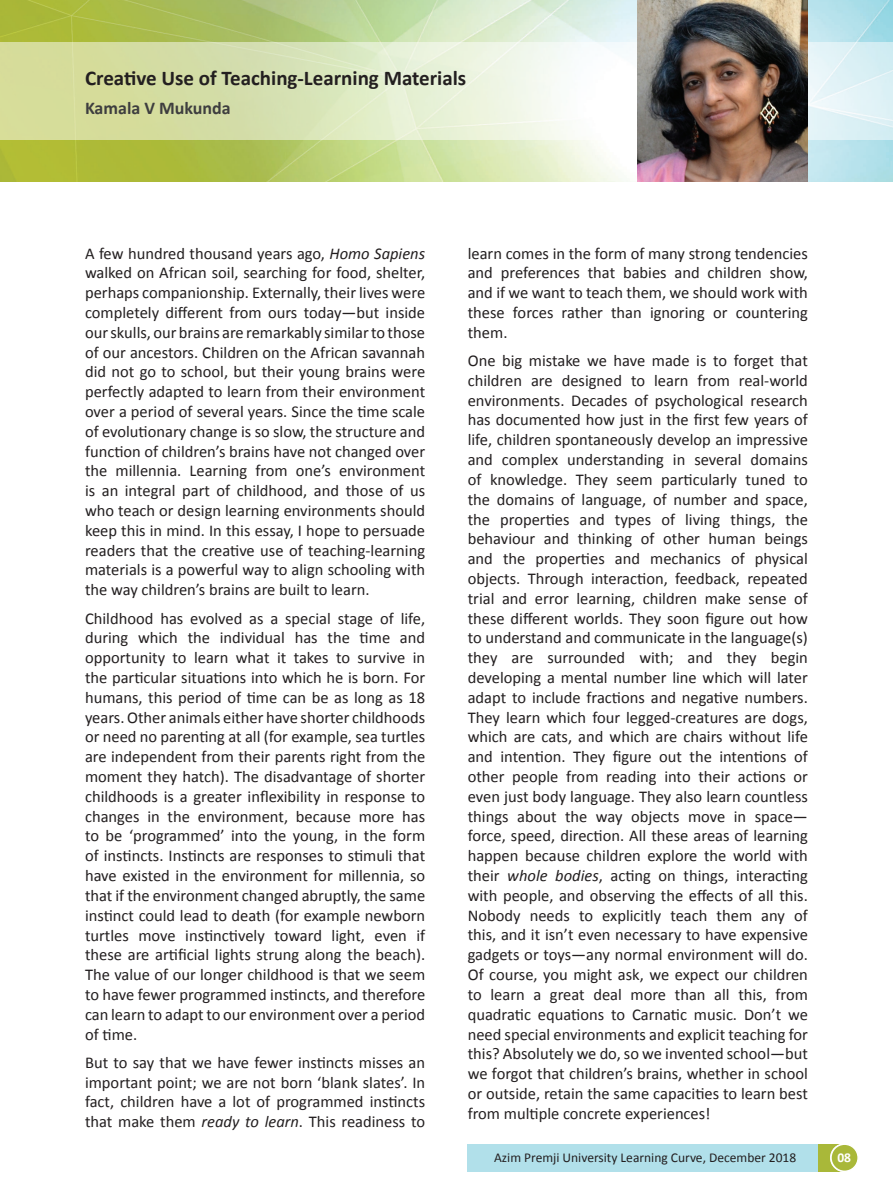
<style>
.page{position:relative;width:893px;height:1191px;background:#fff}
.page>*{position:absolute;margin:0;border:0;box-sizing:border-box;transform-origin:0 0}
.t1{font:700 21px "Calibri";color:#231f20}
.t2{font:700 18px "Calibri";color:#3e3e3f}
.t3{font:16.5px/19.8px "Calibri";color:#231f20;text-align:justify}
.t4{font:13.5px "Calibri";color:#231f20}
.t5{font:700 13.5px "Calibri";color:#fff}
.s1{font-style:italic}
</style>
<div class="page">
<img style="left:0;top:0;width:893px;height:181px">
<svg style="left:0;top:42px;width:893px;height:98px;background:#e0e9c8"></svg>
<img style="left:637px;top:0;width:171px;height:182px">
<div style="left:468px;top:1144px;width:350px;height:27px;background:#b1e0ea"></div>
<div style="left:818px;top:1144px;width:28px;height:27px;background:#a9b839"></div>
<div style="left:831px;top:1144px;width:27px;height:27px;background:#a9b839;border-radius:50%"></div>
<div style="left:830px;top:1143px;width:29px;height:29px;border:2px solid #fff;border-radius:50%"></div>
<p class="t1" style="left:85px;top:64px;width:383px">Creative Use of Teaching-Learning Materials</p>
<p class="t2" style="left:85px;top:97px;width:147px">Kamala V Mukunda</p>
<p class="t3" style="left:85px;top:243px;width:342px">A few hundred thousand years ago, <span class="s1">Homo Sapiens </span>walked on African soil, searching for food, shelter, perhaps companionship. Externally, their lives were completely different from ours today—but inside our skulls, our brains are remarkably similar to those of our ancestors. Children on the African savannah did not go to school, but their young brains were perfectly adapted to learn from their environment over a period of several years. Since the time scale of evolutionary change is so slow, the structure and function of children’s brains have not changed over the millennia. Learning from one’s environment is an integral part of childhood, and those of us who teach or design learning environments should keep this in mind. In this essay, I hope to persuade readers that the creative use of teaching-learning materials is a powerful way to align schooling with the way children’s brains are built to learn.</p>
<p class="t3" style="left:85px;top:608px;width:342px">Childhood has evolved as a special stage of life, during which the individual has the time and opportunity to learn what it takes to survive in the particular situations into which he is born. For humans, this period of time can be as long as 18 years. Other animals either have shorter childhoods or need no parenting at all (for example, sea turtles are independent from their parents right from the moment they hatch). The disadvantage of shorter childhoods is a greater inflexibility in response to changes in the environment, because more has to be ‘programmed’ into the young, in the form of instincts. Instincts are responses to stimuli that have existed in the environment for millennia, so that if the environment changed abruptly, the same instinct could lead to death (for example newborn turtles move instinctively toward light, even if these are artificial lights strung along the beach).<br>The value of our longer childhood is that we seem to have fewer programmed instincts, and therefore can learn to adapt to our environment over a period of time.</p>
<p class="t3" style="left:85px;top:1052px;width:342px">But to say that we have fewer instincts misses an important point; we are not born ‘blank slates’. In fact, children have a lot of programmed instincts that make them <span class="s1">ready to learn</span>. This readiness to</p>
<p class="t3" style="left:468px;top:243px;width:342px">learn comes in the form of many strong tendencies and preferences that babies and children show, and if we want to teach them, we should work with these forces rather than ignoring or countering them.</p>
<p class="t3" style="left:468px;top:351px;width:342px">One big mistake we have made is to forget that children are designed to learn from real-world environments. Decades of psychological research has documented how just in the first few years of life, children spontaneously develop an impressive and complex understanding in several domains of knowledge. They seem particularly tuned to the domains of language, of number and space, the properties and types of living things, the behaviour and thinking of other human beings and the properties and mechanics of physical objects. Through interaction, feedback, repeated trial and error learning, children make sense of these different worlds. They soon figure out how to understand and communicate in the language(s) they are surrounded with; and they begin developing a mental number line which will later adapt to include fractions and negative numbers.<br>They learn which four legged-creatures are dogs, which are cats, and which are chairs without life and intention. They figure out the intentions of other people from reading into their actions or even just body language. They also learn countless things about the way objects move in space— force, speed, direction. All these areas of learning happen because children explore the world with their <span class="s1">whole bodies</span>, acting on things, interacting with people, and observing the effects of all this.<br>Nobody needs to explicitly teach them any of this, and it isn’t even necessary to have expensive gadgets or toys—any normal environment will do.<br>Of course, you might ask, we expect our children to learn a great deal more than all this, from quadratic equations to Carnatic music. Don’t we need special environments and explicit teaching for this? Absolutely we do, so we invented school—but we forgot that children’s brains, whether in school or outside, retain the same capacities to learn best from multiple concrete experiences!</p>
<p class="t4" style="left:494px;top:1148px;width:304px">Azim Premji University Learning Curve, December 2018</p>
<p class="t5" style="left:837px;top:1148px;width:15px">08</p>
</div>
